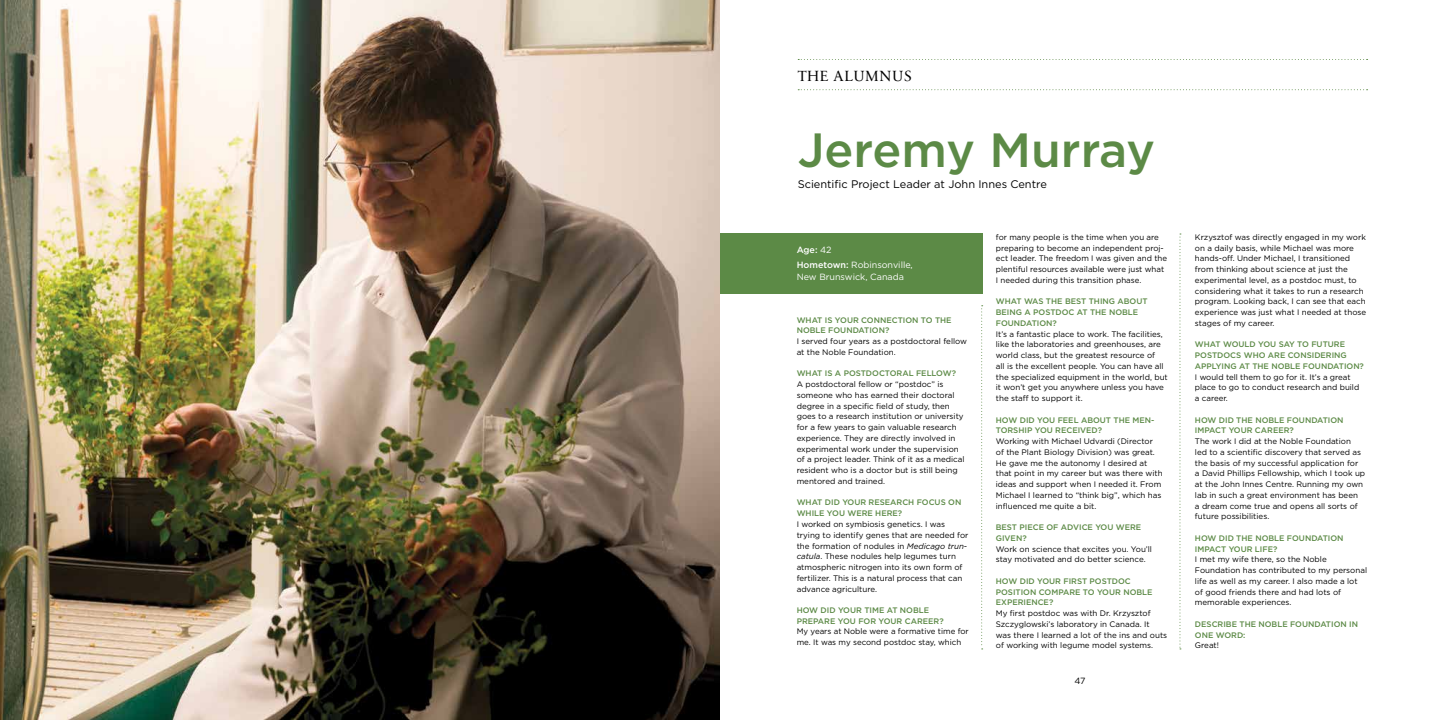
<style>
.page{position:relative;width:1440px;height:720px;background:#fff}
.page>*{position:absolute;margin:0;border:0;box-sizing:border-box;transform-origin:0 0}
.t1{font:500 48px "Gotham";color:#5c8a46}
.t2{font:15px "Sabon Next LT Pro Display";letter-spacing:.04em;color:#000}
.t3{font:11px "Gotham";color:#000}
.t4{font:9px/15px "Gotham";color:#fff}
.t5{font:9px "Gotham";color:#000}
.t6{font:8px/10.8px "Gotham";color:#000}
.t7{font:500 8px/10.8px "Gotham";color:#5c8a46}
.s1{font-weight:500}
.s2{font-style:italic}
</style>
<div class="page">
<img style="left:0;top:0;width:720px;height:720px">
<svg style="left:798px;top:59px;width:570px;height:1px"></svg>
<svg style="left:798px;top:89px;width:570px;height:1px"></svg>
<svg style="left:981px;top:305px;width:2px;height:344px"></svg>
<svg style="left:1179px;top:234px;width:2px;height:415px"></svg>
<div style="left:720px;top:234px;width:262px;height:60px;background:#5c8a46"></div>
<h2 class="t2" style="left:798px;top:64px;width:116px">THE ALUMNUS</h2>
<h1 class="t1" style="left:798px;top:119px;width:359px">Jeremy Murray</h1>
<h3 class="t3" style="left:798px;top:177px;width:251px">Scientific Project Leader at John Innes Centre</h3>
<p class="t4" style="left:797px;top:242px;width:118px"><span class="s1">Age:</span> 42<br><span class="s1">Hometown:</span> Robinsonville,</p>
<p class="t4" style="left:797px;top:269px;width:109px">New Brunswick, Canada</p>
<p class="t7" style="left:797px;top:314px;width:156px">WHAT IS YOUR CONNECTION TO THE<br>NOBLE FOUNDATION?</p>
<p class="t6" style="left:797px;top:336px;width:172px">I served four years as a postdoctoral fellow at the Noble Foundation.</p>
<p class="t7" style="left:797px;top:368px;width:161px">WHAT IS A POSTDOCTORAL FELLOW?</p>
<p class="t6" style="left:797px;top:379px;width:169px">A postdoctoral fellow or “postdoc” is someone who has earned their doctoral degree in a specific field of study, then goes to a research institution or university for a few years to gain valuable research experience. They are directly involved in experimental work under the supervision of a project leader. Think of it as a medical resident who is a doctor but is still being mentored and trained.</p>
<p class="t7" style="left:797px;top:497px;width:166px">WHAT DID YOUR RESEARCH FOCUS ON<br>WHILE YOU WERE HERE?</p>
<p class="t6" style="left:797px;top:519px;width:173px">I worked on symbiosis genetics. I was trying to identify genes that are needed for the formation of nodules in <span class="s2">Medicago trun&shy;catula</span>. These nodules help legumes turn atmospheric nitrogen into its own form of fertilizer. This is a natural process that can advance agriculture.</p>
<p class="t7" style="left:797px;top:605px;width:148px">HOW DID YOUR TIME AT NOBLE<br>PREPARE YOU FOR YOUR CAREER?</p>
<p class="t6" style="left:797px;top:626px;width:174px">My years at Noble were a formative time for me. It was my second postdoc stay, which</p>
<p class="t6" style="left:996px;top:232px;width:173px">for many people is the time when you are preparing to become an independent proj&shy;ect leader. The freedom I was given and the plentiful resources available were just what I needed during this transition phase.</p>
<p class="t7" style="left:996px;top:296px;width:153px">WHAT WAS THE BEST THING ABOUT<br>BEING A POSTDOC AT THE NOBLE<br>FOUNDATION?</p>
<p class="t6" style="left:996px;top:328px;width:173px">It’s a fantastic place to work. The facilities, like the laboratories and greenhouses, are world class, but the greatest resource of<br>all is the excellent people. You can have all the specialized equipment in the world, but it won’t get you anywhere unless you have the staff to support it.</p>
<p class="t7" style="left:996px;top:414px;width:160px">HOW DID YOU FEEL ABOUT THE MEN-<br>TORSHIP YOU RECEIVED?</p>
<p class="t6" style="left:996px;top:436px;width:168px">Working with Michael Udvardi (Director of the Plant Biology Division) was great.<br>He gave me the autonomy I desired at that point in my career but was there with ideas and support when I needed it. From Michael I learned to “think big”, which has influenced me quite a bit.</p>
<p class="t7" style="left:996px;top:522px;width:147px">BEST PIECE OF ADVICE YOU WERE<br>GIVEN?</p>
<p class="t6" style="left:996px;top:543px;width:158px">Work on science that excites you. You’ll stay motivated and do better science.</p>
<p class="t7" style="left:996px;top:576px;width:158px">HOW DID YOUR FIRST POSTDOC<br>POSITION COMPARE TO YOUR NOBLE<br>EXPERIENCE?</p>
<p class="t6" style="left:996px;top:608px;width:173px">My first postdoc was with Dr. Krzysztof Szczyglowski’s laboratory in Canada. It<br>was there I learned a lot of the ins and outs of working with legume model systems.</p>
<p class="t5" style="left:1074px;top:675px;width:13px">47</p>
<p class="t6" style="left:1195px;top:232px;width:173px">Krzysztof was directly engaged in my work on a daily basis, while Michael was more hands-off. Under Michael, I transitioned from thinking about science at just the experimental level, as a postdoc must, to considering what it takes to run a research program. Looking back, I can see that each experience was just what I needed at those stages of my career.</p>
<p class="t7" style="left:1195px;top:339px;width:170px">WHAT WOULD YOU SAY TO FUTURE<br>POSTDOCS WHO ARE CONSIDERING<br>APPLYING AT THE NOBLE FOUNDATION?</p>
<p class="t6" style="left:1195px;top:371px;width:166px">I would tell them to go for it. It’s a great place to go to conduct research and build a career.</p>
<p class="t7" style="left:1195px;top:414px;width:150px">HOW DID THE NOBLE FOUNDATION<br>IMPACT YOUR CAREER?</p>
<p class="t6" style="left:1195px;top:436px;width:172px">The work I did at the Noble Foundation<br>led to a scientific discovery that served as the basis of my successful application for<br>a David Phillips Fellowship, which I took up at the John Innes Centre. Running my own lab in such a great environment has been<br>a dream come true and opens all sorts of future possibilities.</p>
<p class="t7" style="left:1195px;top:533px;width:150px">HOW DID THE NOBLE FOUNDATION<br>IMPACT YOUR LIFE?</p>
<p class="t6" style="left:1195px;top:554px;width:174px">I met my wife there, so the Noble Foundation has contributed to my personal life as well as my career. I also made a lot of good friends there and had lots of memorable experiences.</p>
<p class="t7" style="left:1195px;top:619px;width:165px">DESCRIBE THE NOBLE FOUNDATION IN<br>ONE WORD:</p>
<p class="t6" style="left:1195px;top:640px;width:26px">Great!</p>
</div>
